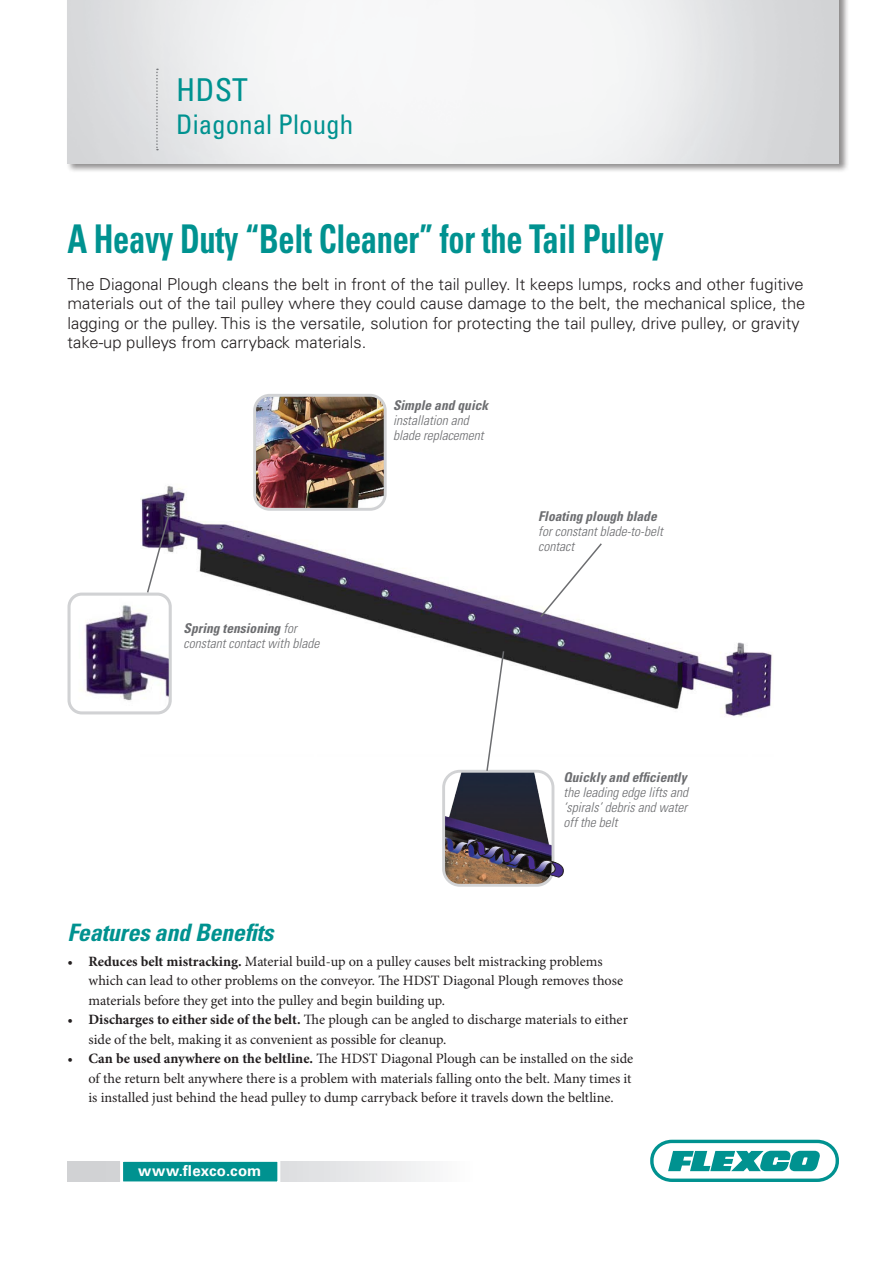
<style>
.page{position:relative;width:893px;height:1263px;background:#fff}
.page>*{position:absolute;margin:0;border:0;box-sizing:border-box;transform-origin:0 0}
.t1{font:700 condensed 39.6px "Univers LT Std";letter-spacing:-.01em;color:#009290;scale:.82 1}
.t2{font:condensed 31.5px "Univers LT Std";color:#009290}
.t3{font:condensed 27px "Univers LT Std";color:#009290}
.t4{font:italic 700 condensed 24px "Univers LT Std";letter-spacing:-.01em;color:#009290}
.t5{font:300 16.5px/19.5px "Univers LT Std";color:#231f20}
.t6{font:700 15.6px "Univers LT Std";letter-spacing:.02em;color:#fff}
.t7{font:700 15px "Univers LT Std";letter-spacing:.02em;color:#fff}
.t8{font:14.25px/19.5px "Minion Pro";color:#231f20}
.t9{font:italic 300 condensed 13.5px/15px "Univers LT Std";color:#6c6d70}
.t10{font:italic 700 condensed 13.5px "Univers LT Std";color:#6c6d70}
.s1{font-weight:700}
</style>
<div class="page">
<div style="left:66px;top:0;width:783px;height:174px;background:#231f20;opacity:.5"></div>
<img style="left:68px;top:0;width:771px;height:164px">
<svg style="left:156px;top:69px;width:2px;height:81px"></svg>
<svg style="left:650px;top:1140px;width:189px;height:42px"></svg>
<svg style="left:68px;top:1162px;width:362px;height:19px"></svg>
<div style="left:120px;top:1159px;width:160px;height:25px;background:#009290;border:3px solid #fff"></div>
<img style="left:141px;top:485px;width:632px;height:231px">
<img style="left:255px;top:398px;width:130px;height:111px">
<div style="left:253px;top:394px;width:134px;height:117px;border:3px solid #d1d2d4;border-radius:15px"></div>
<img style="left:446px;top:772px;width:106px;height:111px">
<div style="left:442px;top:770px;width:112px;height:117px;border:3px solid #d1d2d4;border-radius:16px"></div>
<svg style="left:539px;top:542px;width:64px;height:77px"></svg>
<svg style="left:485px;top:650px;width:20px;height:122px"></svg>
<img style="left:69px;top:594px;width:101px;height:119px">
<div style="left:68px;top:593px;width:104px;height:121px;border:3px solid #d1d2d4;border-radius:13px"></div>
<img style="left:464px;top:835px;width:100px;height:43px">
<svg style="left:146px;top:511px;width:25px;height:83px"></svg>
<h2 class="t2" style="left:176px;top:70px;width:73px">HDST</h2>
<h3 class="t3" style="left:176px;top:108px;width:178px">Diagonal Plough</h3>
<h1 class="t1" style="left:68px;top:214px;width:729px">A Heavy Duty “Belt Cleaner” for the Tail Pulley</h1>
<p class="t5" style="left:68px;top:274px;width:739px">The Diagonal Plough cleans the belt in front of the tail pulley. It keeps lumps, rocks and other fugitive materials out of the tail pulley where they could cause damage to the belt, the mechanical splice, the lagging or the pulley. This is the versatile, solution for protecting the tail pulley, drive pulley, or gravity take-up pulleys from carryback materials.</p>
<p class="t9" style="left:184px;top:621px;width:137px"><span class="s1">Spring tensioning</span> for constant contact with blade</p>
<p class="t10" style="left:393px;top:397px;width:97px">Simple and quick</p>
<p class="t9" style="left:393px;top:413px;width:92px">installation and blade replacement</p>
<p class="t10" style="left:538px;top:507px;width:120px">Floating plough blade</p>
<p class="t9" style="left:538px;top:523px;width:126px">for constant blade-to-belt contact</p>
<p class="t10" style="left:564px;top:769px;width:124px">Quickly and efficiently</p>
<p class="t9" style="left:564px;top:785px;width:126px;text-align:justify">the leading edge lifts and ‘spirals’ debris and water off the belt</p>
<h3 class="t4" style="left:68px;top:917px;width:208px">Features and Benefits</h3>
<p class="t8" style="left:89px;top:952px;width:536px;text-indent:-21px">• <span class="s1">Reduces belt mistracking.</span> Material build-up on a pulley causes belt mistracking problems which can lead to other problems on the conveyor. The HDST Diagonal Plough removes those materials before they get into the pulley and begin building up.</p>
<p class="t8" style="left:89px;top:1010px;width:541px;text-indent:-21px">• <span class="s1">Discharges to either side of the belt.</span> The plough can be angled to discharge materials to either side of the belt, making it as convenient as possible for cleanup.</p>
<p class="t8" style="left:89px;top:1049px;width:546px;text-align:justify;text-indent:-21px">• <span class="s1">Can be used anywhere on the beltline.</span> The HDST Diagonal Plough can be installed on the side of the return belt anywhere there is a problem with materials falling onto the belt. Many times it is installed just behind the head pulley to dump carryback before it travels down the beltline.</p>
<p class="t7" style="left:138px;top:1161px;width:125px">www.flexco.com</p>
<p class="t6" style="left:125px;top:1162px;width:130px">www.flexco.com</p>
</div>
